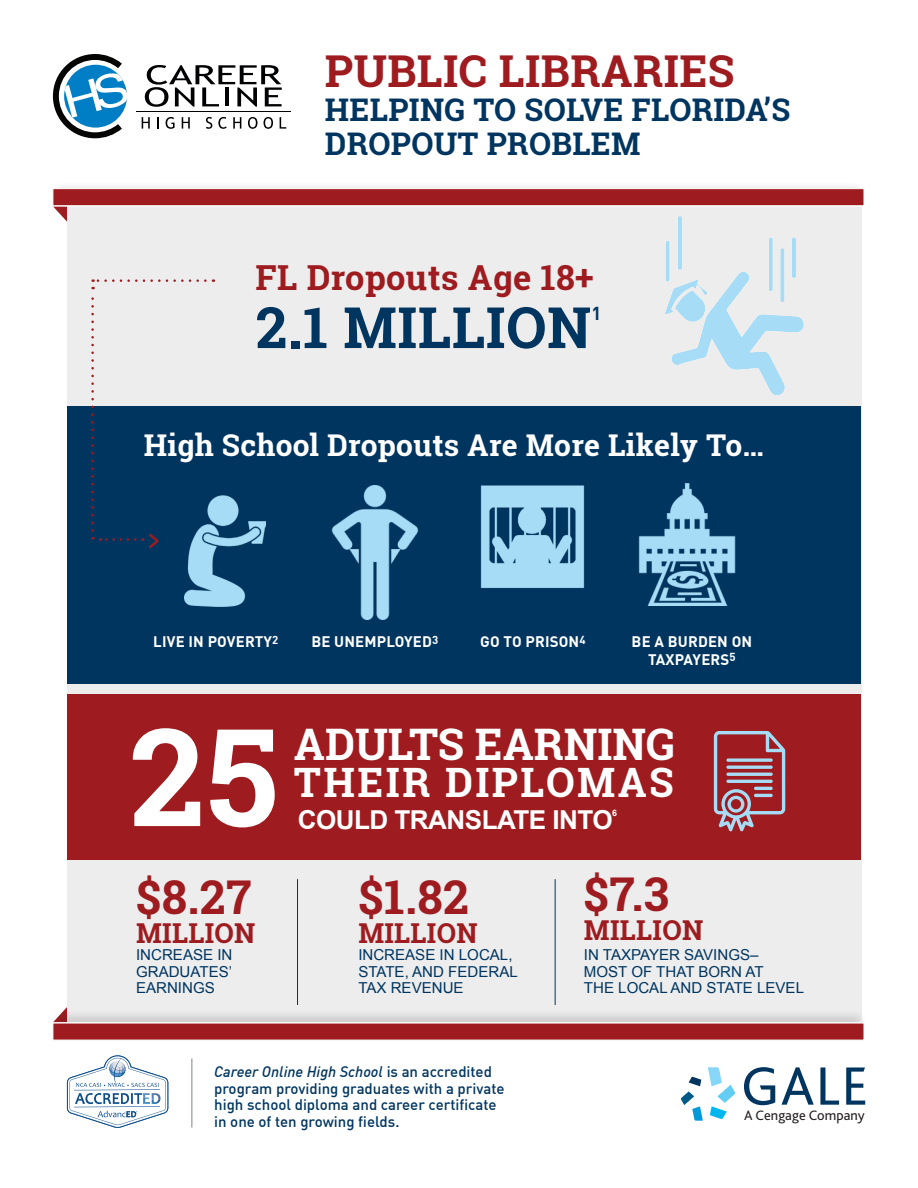
<style>
.page{position:relative;width:918px;height:1188px;background:#fff}
.page>*{position:absolute;margin:0;border:0;box-sizing:border-box;transform-origin:0 0}
.t1{font:700 135.6px "Roboto Slab";color:#fff}
.t2{font:700 57px "Roboto Slab";letter-spacing:.01em;color:#003560}
.t3{font:56.4px "Bliss CENGAGE";color:#003560}
.t4{font:700 46.65px "Roboto Slab";color:#9e1c20}
.t5{font:700 43.95px "Roboto Slab";letter-spacing:.01em;color:#9e1c20}
.t6{font:700 43.5px "Roboto Slab";color:#fff}
.t7{font:700 40.5px "Roboto Slab";letter-spacing:.06em;color:#fff}
.t8{font:700 34.5px "Roboto Slab";letter-spacing:.01em;color:#9e1c20}
.t9{font:700 31.2px/34px "Roboto Slab";letter-spacing:.01em;color:#003560}
.t10{font:700 30px "Roboto Slab";letter-spacing:.01em;color:#fff}
.t11{font:700 27.45px "Roboto Slab";letter-spacing:.01em;color:#9e1c20}
.t12{font:700 26.1px "Arial";letter-spacing:-.02em;color:#fff}
.t13{font:700 18.3px "DIN Offc";color:#003560}
.t14{font:15.15px/16.5px "Arial";color:#003560}
.t15{font:500 15px/16.5px "DIN Offc";color:#003560}
.t16{font:700 15px/18px "DIN Offc";letter-spacing:.01em;color:#fff;text-align:center}
.t17{font:14.25px "Bliss CENGAGE";letter-spacing:.005em;color:#231f20}
.t18{font:700 8.85px "Arial";color:#fff}
.s1{font-style:italic}
</style>
<div class="page">
<svg style="left:53px;top:207px;width:14px;height:15px"></svg>
<div style="left:67px;top:205px;width:795px;height:821px;background:#ededed"></div>
<div style="left:52px;top:181px;width:814px;height:25px;background:#f9f9f9"></div>
<div style="left:53px;top:188px;width:811px;height:18px;background:#9e1c20;border:1px solid #fff"></div>
<hr style="left:53px;top:206px;width:811px;height:1px;background:#fff">
<div style="left:52px;top:1009px;width:814px;height:25px;background:#231f20;opacity:.17"></div>
<div style="left:53px;top:1023px;width:811px;height:17px;background:#9e1c20"></div>
<hr style="left:53px;top:1022px;width:811px;height:1px;background:#fff">
<div style="left:67px;top:407px;width:794px;height:277px;background:#003560"></div>
<hr style="left:136px;top:111px;width:155px;height:1px;background:#000103">
<svg style="left:145px;top:65px;width:137px;height:42px"></svg>
<svg style="left:142px;top:117px;width:8px;height:12px"></svg>
<svg style="left:157px;top:117px;width:2px;height:12px"></svg>
<svg style="left:166px;top:117px;width:9px;height:12px"></svg>
<svg style="left:182px;top:117px;width:8px;height:12px"></svg>
<svg style="left:206px;top:117px;width:6px;height:12px"></svg>
<svg style="left:218px;top:117px;width:9px;height:12px"></svg>
<svg style="left:233px;top:117px;width:8px;height:12px"></svg>
<svg style="left:248px;top:117px;width:9px;height:12px"></svg>
<svg style="left:264px;top:117px;width:9px;height:12px"></svg>
<svg style="left:280px;top:117px;width:6px;height:12px"></svg>
<svg style="left:53px;top:54px;width:74px;height:84px"></svg>
<svg style="left:67px;top:1055px;width:101px;height:73px"></svg>
<svg style="left:681px;top:1067px;width:54px;height:54px"></svg>
<img style="left:185px;top:495px;width:80px;height:112px">
<img style="left:331px;top:485px;width:88px;height:135px">
<img style="left:480px;top:485px;width:105px;height:103px">
<img style="left:638px;top:483px;width:98px;height:122px">
<img style="left:665px;top:216px;width:139px;height:179px">
<svg style="left:91px;top:279px;width:114px;height:271px"></svg>
<hr style="left:192px;top:1058px;width:1px;height:70px;background:#808285">
<div style="left:67px;top:694px;width:794px;height:166px;background:#9e1c20"></div>
<hr style="left:297px;top:879px;width:1px;height:126px;background:#003560">
<hr style="left:555px;top:879px;width:1px;height:126px;background:#003560">
<svg style="left:714px;top:731px;width:71px;height:101px"></svg>
<h3 class="t5" style="left:325px;top:41px;width:411px">PUBLIC LIBRARIES</h3>
<h3 class="t9" style="left:325px;top:93px;width:467px">HELPING TO SOLVE FLORIDA’S<br>DROPOUT PROBLEM</h3>
<h3 class="t8" style="left:256px;top:253px;width:340px">FL Dropouts Age 18+</h3>
<h2 class="t2" style="left:256px;top:288px;width:337px">2.1 MILLION</h2>
<p class="t13" style="left:592px;top:301px;width:11px">1</p>
<h3 class="t10" style="left:144px;top:424px;width:622px">High School Dropouts Are More Likely To…</h3>
<p class="t16" style="left:153px;top:633px;width:127px">LIVE IN POVERTY<sup>2</sup></p>
<p class="t16" style="left:480px;top:633px;width:107px">GO TO PRISON<sup>4</sup></p>
<p class="t16" style="left:632px;top:632px;width:122px">BE A BURDEN ON<br>TAXPAYERS<sup>5</sup></p>
<p class="t16" style="left:311px;top:633px;width:129px">BE UNEMPLOYED<sup>3</sup></p>
<h1 class="t1" style="left:130px;top:684px;width:150px">25</h1>
<h3 class="t6" style="left:294px;top:715px;width:383px">ADULTS EARNING</h3>
<h3 class="t7" style="left:294px;top:755px;width:382px">THEIR DIPLOMAS</h3>
<h3 class="t12" style="left:298px;top:805px;width:316px">COULD TRANSLATE INTO</h3>
<p class="t18" style="left:612px;top:808px;width:6px">6</p>
<h3 class="t4" style="left:136px;top:865px;width:117px">$8.27</h3>
<h3 class="t11" style="left:136px;top:914px;width:121px">MILLION</h3>
<h3 class="t4" style="left:358px;top:865px;width:112px">$1.82</h3>
<h3 class="t11" style="left:358px;top:914px;width:121px">MILLION</h3>
<h3 class="t4" style="left:584px;top:862px;width:87px">$7.3</h3>
<h3 class="t11" style="left:584px;top:911px;width:121px">MILLION</h3>
<p class="t14" style="left:136px;top:947px;width:98px;text-align:justify">INCREASE IN GRADUATES’ EARNINGS</p>
<p class="t14" style="left:358px;top:947px;width:161px">INCREASE IN LOCAL,<br>STATE, AND FEDERAL<br>TAX REVENUE</p>
<p class="t14" style="left:584px;top:947px;width:222px">IN TAXPAYER SAVINGS–<br>MOST OF THAT BORN AT<br>THE LOCAL AND STATE LEVEL</p>
<p class="t15" style="left:214px;top:1064px;width:292px"><span class="s1">Career Online High School</span> is an accredited program providing graduates with a private high school diploma and career certificate in one of ten growing fields.</p>
<h3 class="t3" style="left:741px;top:1061px;width:129px">GALE</h3>
<p class="t17" style="left:744px;top:1109px;width:122px">A Cengage Company</p>
</div>
